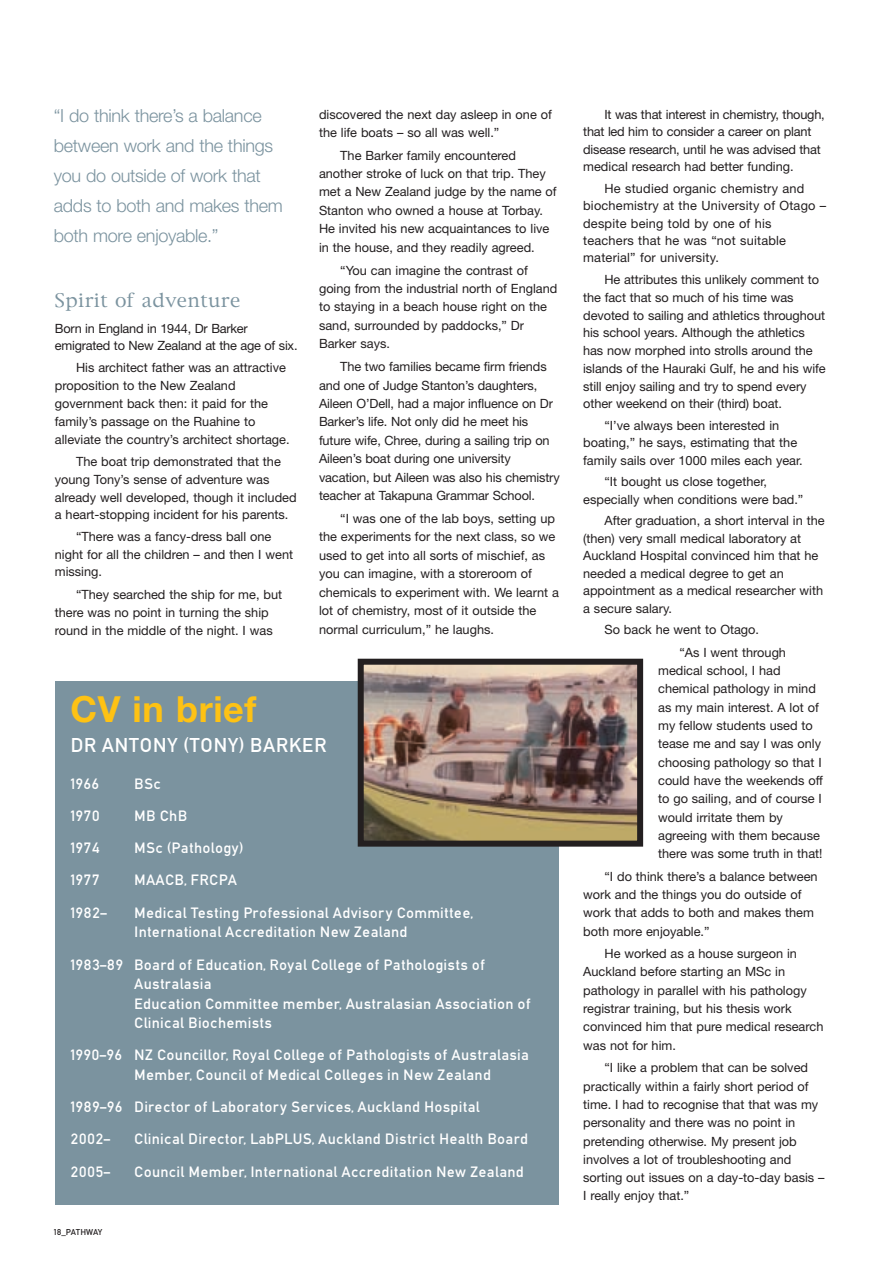
<style>
.page{position:relative;width:894px;height:1264px;background:#fff}
.page>*{position:absolute;margin:0;border:0;box-sizing:border-box;transform-origin:0 0}
.t1{font:700 36px "Helvetica Neue";letter-spacing:.015em;color:#fec214}
.t2{font:21px "Mittelschrift Din D";letter-spacing:.015em;color:#fff}
.t3{font:300 18px/30px "Helvetica Neue";letter-spacing:-.015em;color:#7b939f}
.t4{font:18px "New York";letter-spacing:.02em;color:#7b939f}
.t5{font:15.75px/19.5px "Mittelschrift Din D";letter-spacing:.015em;color:#fff}
.t6{font:12.75px/18.3px "Helvetica Neue";color:#231f20}
.t7{font:9px "Mittelschrift Din D";letter-spacing:-.02em;color:#231f20}
</style>
<div class="page">
<svg style="left:55px;top:658px;width:589px;height:547px;background:#8d9ba1"></svg>
<h3 class="t3" style="left:54px;top:102px;width:230px">“I do think there’s a balance between work and the things you do outside of work that adds to both and makes them both more enjoyable.”</h3>
<h3 class="t4" style="left:55px;top:290px;width:187px">Spirit of adventure</h3>
<p class="t6" style="left:55px;top:320px;width:244px;line-height:17.5px">Born in England in 1944, Dr Barker emigrated to New Zealand at the age of six.</p>
<p class="t6" style="left:55px;top:360px;width:236px;line-height:17.9px;text-indent:21px">His architect father was an attractive proposition to the New Zealand government back then: it paid for the family’s passage on the Ruahine to alleviate the country’s architect shortage.</p>
<p class="t6" style="left:55px;top:453px;width:243px;line-height:17.9px;text-indent:21px">The boat trip demonstrated that the young Tony’s sense of adventure was already well developed, though it included a heart-stopping incident for his parents.</p>
<p class="t6" style="left:55px;top:529px;width:240px;line-height:17.5px;text-indent:21px">“There was a fancy-dress ball one night for all the children – and then I went missing.</p>
<p class="t6" style="left:55px;top:586px;width:229px;text-indent:21px">“They searched the ship for me, but there was no point in turning the ship round in the middle of the night. I was</p>
<p class="t6" style="left:319px;top:106px;width:234px">discovered the next day asleep in one of the life boats – so all was well.”</p>
<p class="t6" style="left:319px;top:147px;width:239px;text-indent:21px">The Barker family encountered another stroke of luck on that trip. They met a New Zealand judge by the name of Stanton who owned a house at Torbay.<br>He invited his new acquaintances to live in the house, and they readily agreed.</p>
<p class="t6" style="left:319px;top:262px;width:240px;text-indent:21px">“You can imagine the contrast of going from the industrial north of England to staying in a beach house right on the sand, surrounded by paddocks,” Dr<br>Barker says.</p>
<p class="t6" style="left:319px;top:358px;width:242px;text-indent:21px">The two families became firm friends and one of Judge Stanton’s daughters, Aileen O’Dell, had a major influence on Dr Barker’s life. Not only did he meet his future wife, Chree, during a sailing trip on Aileen’s boat during one university vacation, but Aileen was also his chemistry teacher at Takapuna Grammar School.</p>
<p class="t6" style="left:319px;top:510px;width:241px;text-indent:21px">“I was one of the lab boys, setting up the experiments for the next class, so we used to get into all sorts of mischief, as you can imagine, with a storeroom of chemicals to experiment with. We learnt a lot of chemistry, most of it outside the normal curriculum,” he laughs.</p>
<h1 class="t1" style="left:70px;top:696px;width:188px">CV in brief</h1>
<h2 class="t2" style="left:70px;top:732px;width:258px">DR ANTONY (TONY) BARKER</h2>
<p class="t5" style="left:70px;top:773px;width:31px">1966</p>
<p class="t5" style="left:134px;top:773px;width:28px">BSc</p>
<p class="t5" style="left:70px;top:805px;width:31px">1970</p>
<p class="t5" style="left:134px;top:805px;width:55px">MB ChB</p>
<p class="t5" style="left:70px;top:838px;width:31px">1974</p>
<p class="t5" style="left:134px;top:838px;width:111px">MSc (Pathology)</p>
<p class="t5" style="left:70px;top:870px;width:31px">1977</p>
<p class="t5" style="left:134px;top:870px;width:104px">MAACB, FRCPA</p>
<p class="t5" style="left:70px;top:902px;width:38px">1982–</p>
<p class="t5" style="left:134px;top:902px;width:340px">Medical Testing Professional Advisory Committee,<br>International Accreditation New Zealand</p>
<p class="t5" style="left:134px;top:954px;width:398px;text-indent:-64px">1983–89 Board of Education, Royal College of Pathologists of Australasia<br>Education Committee member, Australasian Association of Clinical Biochemists</p>
<p class="t5" style="left:134px;top:1045px;width:396px;text-indent:-64px">1990–96 NZ Councillor, Royal College of Pathologists of Australasia<br>Member, Council of Medical Colleges in New Zealand</p>
<p class="t5" style="left:70px;top:1090px;width:411px;line-height:32.2px">1989–96 Director of Laboratory Services, Auckland Hospital<br>2002–</p>
<p class="t5" style="left:134px;top:1129px;width:395px">Clinical Director, LabPLUS, Auckland District Health Board</p>
<p class="t5" style="left:70px;top:1161px;width:41px">2005–</p>
<p class="t5" style="left:134px;top:1161px;width:391px">Council Member, International Accreditation New Zealand</p>
<p class="t7" style="left:54px;top:1226px;width:50px">18_PATHWAY</p>
<p class="t6" style="left:583px;top:107px;width:243px;line-height:17.4px;text-indent:21px">It was that interest in chemistry, though, that led him to consider a career on plant disease research, until he was advised that medical research had better funding.</p>
<p class="t6" style="left:583px;top:181px;width:244px;line-height:17.4px;text-indent:21px">He studied organic chemistry and biochemistry at the University of Otago – despite being told by one of his<br>teachers that he was “not suitable material” for university.</p>
<p class="t6" style="left:583px;top:272px;width:244px;line-height:17.7px;text-indent:21px">He attributes this unlikely comment to the fact that so much of his time was devoted to sailing and athletics throughout his school years. Although the athletics has now morphed into strolls around the islands of the Hauraki Gulf, he and his wife still enjoy sailing and try to spend every other weekend on their (third) boat.</p>
<p class="t6" style="left:583px;top:418px;width:221px;line-height:17.4px;text-align:center">“I’ve always been interested in boating,” he says, estimating that the family sails over 1000 miles each year.</p>
<p class="t6" style="left:583px;top:474px;width:222px;line-height:17.4px;text-indent:21px">“It bought us close together, especially when conditions were bad.”</p>
<p class="t6" style="left:583px;top:513px;width:243px;line-height:17.4px;text-indent:21px">After graduation, a short interval in the (then) very small medical laboratory at Auckland Hospital convinced him that he needed a medical degree to get an appointment as a medical researcher with a secure salary.</p>
<p class="t6" style="left:679px;top:619px;width:108px;line-height:22.5px;text-indent:-75px">So back he went to Otago.<br>“As I went through</p>
<p class="t6" style="left:658px;top:662px;width:166px">medical school, I had chemical pathology in mind as my main interest. A lot of my fellow students used to tease me and say I was only choosing pathology so that I could have the weekends off to go sailing, and of course I would irritate them by agreeing with them because there was some truth in that!</p>
<p class="t6" style="left:583px;top:868px;width:236px;text-indent:21px">“I do think there’s a balance between work and the things you do outside of work that adds to both and makes them both more enjoyable.”</p>
<p class="t6" style="left:583px;top:945px;width:242px;text-indent:21px">He worked as a house surgeon in Auckland before starting an MSc in pathology in parallel with his pathology registrar training, but his thesis work convinced him that pure medical research was not for him.</p>
<p class="t6" style="left:583px;top:1059px;width:243px;text-indent:21px">“I like a problem that can be solved practically within a fairly short period of time. I had to recognise that that was my personality and there was no point in pretending otherwise. My present job involves a lot of troubleshooting and sorting out issues on a day-to-day basis – I really enjoy that.”</p>
</div>
